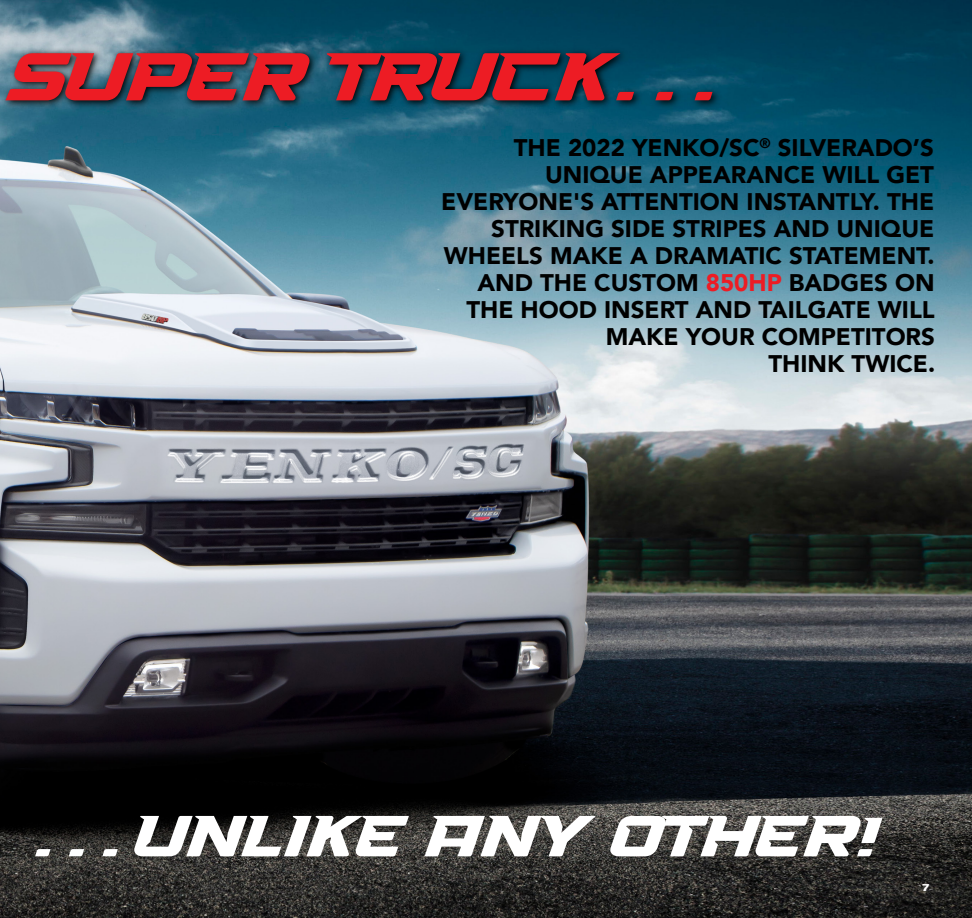
<style>
.page{position:relative;width:972px;height:918px;background:#fff}
.page>*{position:absolute;margin:0;border:0;box-sizing:border-box;transform-origin:0 0}
.t1{font:67.35px "High Speed";letter-spacing:-.055em;color:#ed1c24}
.t2{font:57.75px "High Speed";letter-spacing:-.045em;color:#fff}
.t3{font:900 24px/27px "Avenir";color:#000;text-align:right}
.t4{font:700 expanded 9px "Vonnes";color:#fff}
.s1{color:#ed1c24}
</style>
<div class="page">
<img style="left:0;top:0;width:972px;height:918px">
<img style="left:0;top:35px;width:725px;height:91px">
<h1 class="t1" style="left:8px;top:35px;width:708px">SUPER TRUCK. . .</h1>
<p class="t3" style="left:441px;top:133px;width:495px">THE 2022 YENKO/SC<sup>®</sup> SILVERADO’S<br>UNIQUE APPEARANCE WILL GET<br>EVERYONE'S ATTENTION INSTANTLY. THE<br>STRIKING SIDE STRIPES AND UNIQUE<br>WHEELS MAKE A DRAMATIC STATEMENT.<br>AND THE CUSTOM <span class="s1">850HP</span> BADGES ON<br>THE HOOD INSERT AND TAILGATE WILL<br>MAKE YOUR COMPETITORS<br>THINK TWICE.</p>
<h2 class="t2" style="left:34px;top:801px;width:851px">. . . UNLIKE ANY OTHER!</h2>
<p class="t4" style="left:923px;top:882px;width:8px">7</p>
</div>
